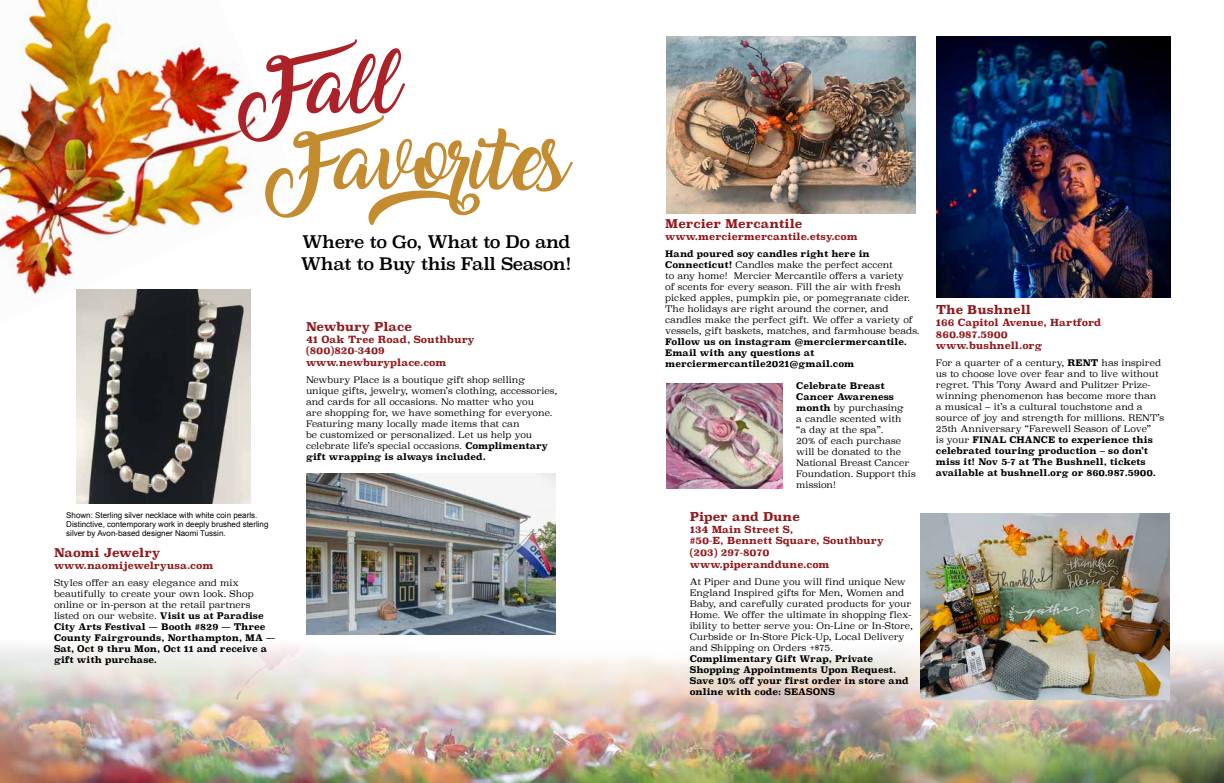
<style>
.page{position:relative;width:1224px;height:783px;background:#fff}
.page>*{position:absolute;margin:0;border:0;box-sizing:border-box;transform-origin:0 0}
.t1{font:54px "Amarillo";color:#c38c31}
.t2{font:54px "Amarillo";color:#ac2229}
.t3{font:17px/22px "Superclarendon";letter-spacing:-.025em;color:#000}
.t4{font:700 12px "Superclarendon";color:#90191c}
.t5{font:700 9.7px/11.7px "Superclarendon";color:#90191c}
.t6{font:300 9px/11px "Superclarendon";color:#000}
.t7{font:700 9px/11px "Superclarendon";color:#000}
.t8{font:8px/9px "Arial";color:#000}
.s1{font-weight:300}
.s2{font-weight:700}
</style>
<div class="page">
<img style="left:0;top:335px;width:1224px;height:448px">
<img style="left:0;top:0;width:259px;height:323px">
<img style="left:667px;top:36px;width:249px;height:178px">
<img style="left:666px;top:383px;width:117px;height:106px">
<img style="left:936px;top:36px;width:234px;height:261px">
<img style="left:921px;top:513px;width:249px;height:187px">
<img style="left:307px;top:473px;width:249px;height:161px">
<img style="left:77px;top:289px;width:174px;height:215px">
<h1 class="t2" style="left:240px;top:63px;width:166px">Fa ll</h1>
<h1 class="t1" style="left:267px;top:139px;width:302px">Favorites</h1>
<h2 class="t3" style="left:301px;top:233px;width:273px">Where to Go, What to Do and<br>What to Buy this Fall Season!</h2>
<p class="t8" style="left:66px;top:510px;width:204px">Shown: Sterling silver necklace with white coin pearls.<br>Distinctive, contemporary work in deeply brushed sterling silver by Avon-based designer Naomi Tussin.</p>
<h3 class="t4" style="left:54px;top:544px;width:108px">Naomi Jewelry</h3>
<p class="t5" style="left:54px;top:560px;width:161px">www.naomijewelryusa.com</p>
<p class="t7" style="left:54px;top:578px;width:223px"><span class="s1">Styles offer an easy elegance and mix beautifully to create your own look. Shop online or in-person at the retail partners listed on our website.</span> Visit us at Paradise City Arts Festival — Booth #829 — Three County Fairgrounds, Northampton, MA — Sat, Oct 9 thru Mon, Oct 11 and receive a gift with purchase.</p>
<h3 class="t4" style="left:306px;top:318px;width:108px">Newbury Place</h3>
<p class="t5" style="left:306px;top:334px;width:170px">41 Oak Tree Road, Southbury (800)820-3409 www.newburyplace.com</p>
<p class="t6" style="left:306px;top:375px;width:253px">Newbury Place is a boutique gift shop selling unique gifts, jewelry, women’s clothing, accessories, and cards for all occasions. No matter who you<br>are shopping for, we have something for everyone.<br>Featuring many locally made items that can<br>be customized or personalized. Let us help you celebrate life’s special occasions. <span class="s2">Complimentary gift wrapping is always included.</span></p>
<h3 class="t4" style="left:665px;top:215px;width:139px">Mercier Mercantile</h3>
<p class="t5" style="left:665px;top:231px;width:194px">www.merciermercantile.etsy.com</p>
<p class="t6" style="left:665px;top:249px;width:256px"><span class="s2">Hand poured soy candles right here in Connecticut!</span> Candles make the perfect accent<br>to any home! Mercier Mercantile offers a variety<br>of scents for every season. Fill the air with fresh picked apples, pumpkin pie, or pomegranate cider.<br>The holidays are right around the corner, and candles make the perfect gift. We offer a variety of vessels, gift baskets, matches, and farmhouse beads.</p>
<p class="t7" style="left:665px;top:336px;width:243px">Follow us on instagram @merciermercantile.<br>Email with any questions at merciermercantile2021@gmail.com</p>
<p class="t6" style="left:796px;top:381px;width:121px"><span class="s2">Celebrate Breast<br>Cancer Awareness month</span> by purchasing<br>a candle scented with<br>“a day at the spa”.<br>20% of each purchase will be donated to the<br>National Breast Cancer<br>Foundation. Support this mission!</p>
<h3 class="t4" style="left:690px;top:508px;width:112px">Piper and Dune</h3>
<p class="t5" style="left:690px;top:524px;width:196px">134 Main Street S,<br>#50-E, Bennett Square, Southbury (203) 297-8070 www.piperanddune.com</p>
<p class="t6" style="left:690px;top:577px;width:225px">At Piper and Dune you will find unique New England Inspired gifts for Men, Women and Baby, and carefully curated products for your Home. We offer the ultimate in shopping flex&shy;ibility to better serve you: On-Line or In-Store, Curbside or In-Store Pick-Up, Local Delivery and Shipping on Orders +$75.</p>
<p class="t7" style="left:690px;top:653px;width:220px">Complimentary Gift Wrap, Private Shopping Appointments Upon Request.<br>Save 10% off your first order in store and online with code: SEASONS</p>
<h3 class="t4" style="left:936px;top:301px;width:97px">The Bushnell</h3>
<p class="t5" style="left:936px;top:317px;width:167px">166 Capitol Avenue, Hartford<br>860.987.5900 www.bushnell.org</p>
<p class="t6" style="left:936px;top:358px;width:230px">For a quarter of a century, <span class="s2">RENT</span> has inspired us to choose love over fear and to live without regret. This Tony Award and Pulitzer Prize&shy;winning phenomenon has become more than a musical – it’s a cultural touchstone and a source of joy and strength for millions. RENT’s 25th Anniversary “Farewell Season of Love”<br>is your <span class="s2">FINAL CHANCE to experience this celebrated touring production – so don’t miss it! Nov 5-7 at The Bushnell, tickets available at bushnell.org or 860.987.5900.</span></p>
</div>
